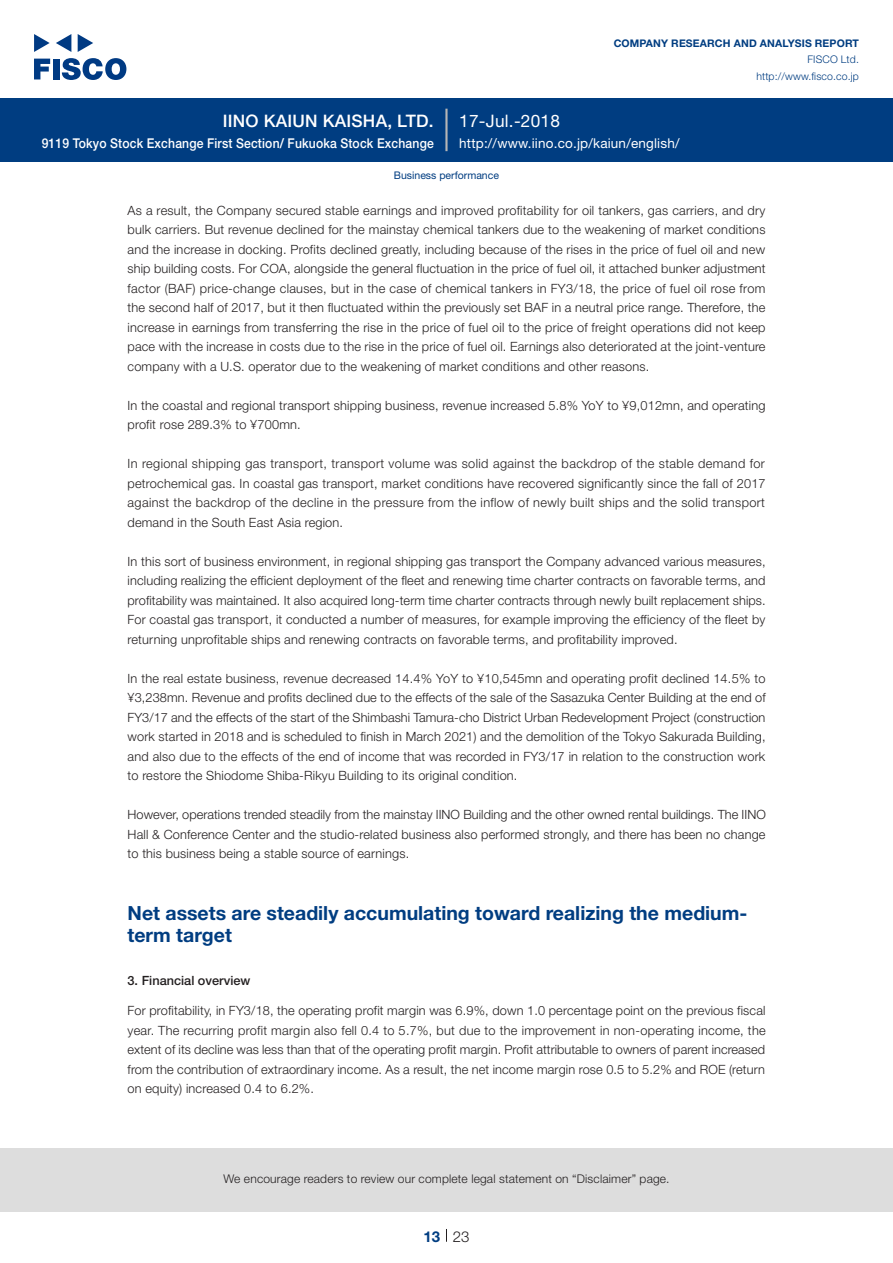
<style>
.page{position:relative;width:893px;height:1263px;background:#fff}
.page>*{position:absolute;margin:0;border:0;box-sizing:border-box;transform-origin:0 0}
.中タイトル_e{font:700 19.5px "Helvetica Neue LT Std";color:#003d81}
.t1{font:500 17.25px "Helvetica Neue LT Std";letter-spacing:.015em;color:#fff}
.t2{font:17.25px "Helvetica Neue LT Std";letter-spacing:.015em;color:#fff}
.t3{font:300 15px "Helvetica Neue LT Std";color:#231f20}
.t4{font:700 15px "Helvetica Neue LT Std";color:#003d81}
.t5{font:500 13.5px "Helvetica Neue LT Std";letter-spacing:.015em;color:#fff;scale:.9 1}
.t6{font:13.5px "Helvetica Neue LT Std";letter-spacing:.015em;color:#fff}
.本文_e{font:300 12.75px/19.5px "Helvetica Neue LT Std";letter-spacing:.015em;color:#231f20;text-align:justify}
.小タイトル_e{font:500 12.75px "Helvetica Neue LT Std";color:#231f20}
.t7{font:300 12px "Helvetica Neue LT Std";letter-spacing:.015em;color:#231f20}
.t8{font:700 10.5px "Helvetica Neue LT Std";letter-spacing:.015em;color:#003d81}
.t9{font:300 10.5px/16.5px "Helvetica Neue LT Std";letter-spacing:.015em;color:#003d81;text-align:right}
.ヘッダー_e{font:10.5px "Helvetica Neue LT Std";color:#003d81}
</style>
<div class="page">
<div style="left:0;top:1148px;width:893px;height:64px;background:#ddd"></div>
<svg style="left:34px;top:59px;width:16px;height:20px"></svg>
<div style="left:53px;top:59px;width:6px;height:20px;background:#003a83"></div>
<svg style="left:62px;top:58px;width:64px;height:22px"></svg>
<svg style="left:34px;top:34px;width:16px;height:18px"></svg>
<svg style="left:78px;top:34px;width:15px;height:18px"></svg>
<svg style="left:56px;top:34px;width:15px;height:18px"></svg>
<div style="left:0;top:98px;width:893px;height:64px;background:#003d81"></div>
<hr style="left:445px;top:109px;width:3px;height:42px;background:#b5b5b6">
<svg style="left:446px;top:1229px;width:1px;height:13px"></svg>
<h2 class="t1" style="left:223px;top:110px;width:213px">IINO KAIUN KAISHA, LTD.</h2>
<p class="t5" style="left:42px;top:135px;width:437px">9119 Tokyo Stock Exchange First Section/ Fukuoka Stock Exchange</p>
<h2 class="t2" style="left:459px;top:110px;width:102px">17-Jul.-2018</h2>
<p class="t8" style="left:614px;top:37px;width:247px">COMPANY RESEARCH AND ANALYSIS REPORT</p>
<p class="t9" style="left:756px;top:51px;width:104px">FISCO Ltd. http://www.fisco.co j p.</p>
<p class="t6" style="left:459px;top:135px;width:222px">http://www.iino.co j p. /kaiun/english/</p>
<p class="ヘッダー_e" style="left:394px;top:169px;width:107px">Business performance</p>
<p class="本文_e" style="left:128px;top:200px;width:640px">As a result, the Company secured stable earnings and improved profitability for oil tankers, gas carriers, and dry bulk carriers. But revenue declined for the mainstay chemical tankers due to the weakening of market conditions and the increase in docking. Profits declined greatly, including because of the rises in the price of fuel oil and new ship building costs. For COA, alongside the general fluctuation in the price of fuel oil it, attached bunker adjustment factor (BAF) price-change clauses, but in the case of chemical tankers in FY3/18, the price of fuel oil rose from the second half of 2017, but it then fluctuated within the previously set BAF in a neutral price range. Therefore, the increase in earnings from transferring the rise in the price of fuel oil to the price of freight operations did not keep pace with the increase in costs due to the rise in the price of fuel oil. Earnings also deteriorated at the joint-venture company with Ua S. . operator due to the weakening of market conditions and other reasons.</p>
<p class="本文_e" style="left:128px;top:395px;width:639px">In the coastal and regional transport shipping business, revenue increased 5.8% YoY to ¥9,012mn, and operating profit rose 289.3% to ¥700mn.</p>
<p class="本文_e" style="left:128px;top:454px;width:640px">In regional shipping gas transport, transport volume was solid against the backdrop of the stable demand for petrochemical gas In. coastal gas transport, market conditions have recovered significantly since the fall of 2017 against the backdrop of the decline in the pressure from the inflow of newly built ships and the solid transport demand in the South East Asia region.</p>
<p class="本文_e" style="left:128px;top:551px;width:640px">In this sort of business environment in, regional shipping gas transport the Company advanced various measures, including realizing the efficient deployment of the fleet and renewing time charter contracts on favorable terms, and profitability was maintained It. also acquired long-term time charter contracts through newly built replacement ships.<br>For coastal gas transport it, conducted a number of measures, for example improving the efficiency of the fleet by returning unprofitable ships and renewing contracts on favorable terms, and profitability improved.</p>
<p class="本文_e" style="left:128px;top:668px;width:640px">In the real estate business, revenue decreased 14.4% YoY to ¥10,545mn and operating profit declined 14.5% to ¥3,238mn. Revenue and profits declined due to the effects of the sale of the Sasazuka Center Building at the end of FY3/17 and the effects of the start of the Shimbashi Tamura-cho District Urban Redevelopment Project (construction work started in 2018 and is scheduled to finish in March 2021) and the demolition of the Tokyo Sakurada Building, and also due to the effects of the end of income that was recorded in FY3/17 in relation to the construction work to restore the Shiodome Shiba-Rikyu Building to its original condition.</p>
<p class="本文_e" style="left:128px;top:805px;width:640px">However, operations trended steadily from the mainstay IINO Building and the other owned rental buildings. The IINO Hall &amp; Conference Center and the studio-related business also performed strongly, and there has been no change to this business being a stable source of earnings.</p>
<p class="中タイトル_e" style="left:128px;top:901px;width:621px">Net assets are steadily accumulating toward realizing the medium-</p>
<p class="中タイトル_e" style="left:128px;top:923px;width:106px">term target</p>
<p class="小タイトル_e" style="left:128px;top:973px;width:124px">3. Financial overview</p>
<p class="本文_e" style="left:128px;top:1001px;width:640px">For profitability in, FY3/18, the operating profit margin was 6.9%, down 1.0 percentage point on the previous fiscal year. The recurring profit margin also fell 0.4 to 5.7%, but due to the improvement in non-operating income, the extent of its decline was less than that of the operating profit margin. Profit attributable to owners of parent increased from the contribution of extraordinary income. As a result, the net income margin rose 0.5 to 5.2% and ROE (return on equity) increased 0.4 to 6.2%.</p>
<p class="t7" style="left:223px;top:1171px;width:448px">We encourage readers to review our complete legal statement on “Disclaimer” page.</p>
<p class="t4" style="left:423px;top:1227px;width:18px">13</p>
<p class="t3" style="left:453px;top:1227px;width:18px">23</p>
</div>
